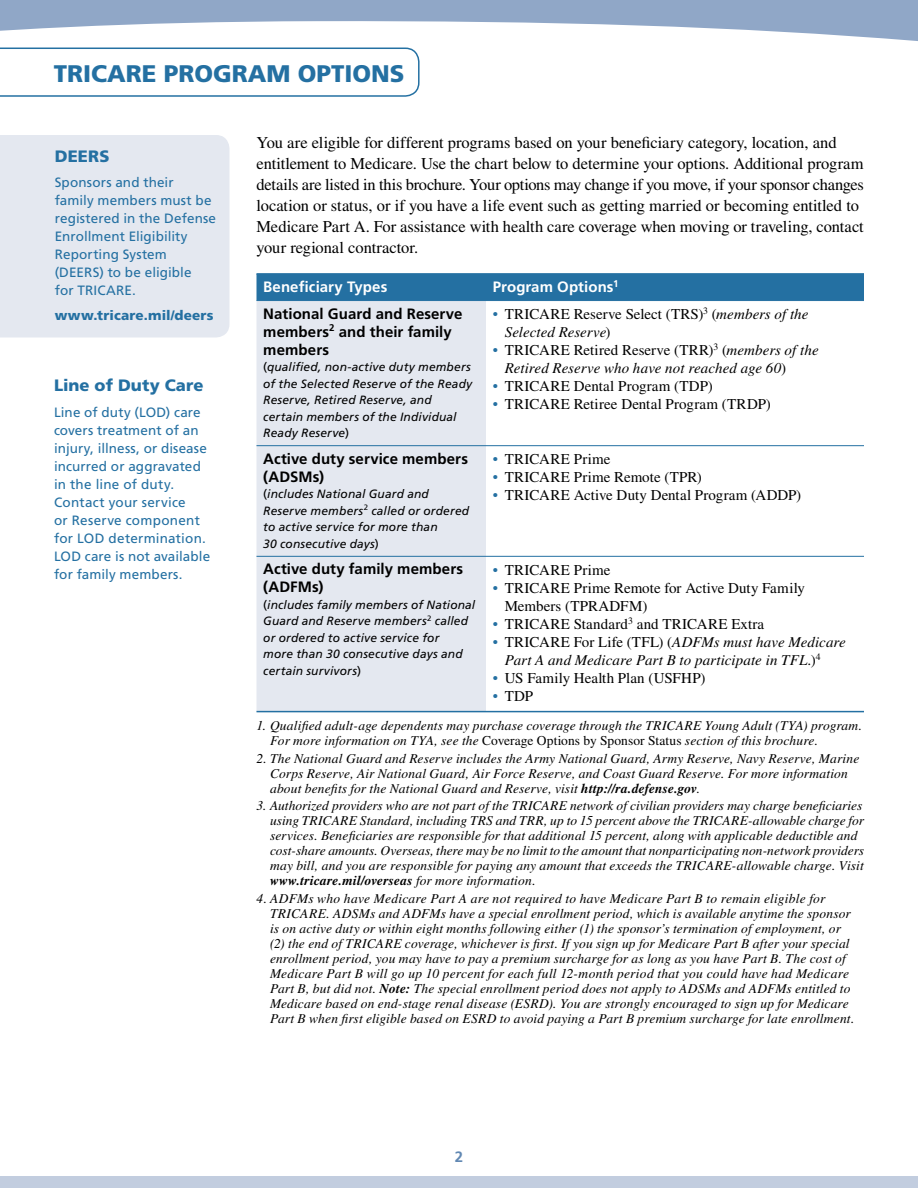
<style>
.page{position:relative;width:918px;height:1188px;background:#fff}
.page>*{position:absolute;margin:0;border:0;box-sizing:border-box;transform-origin:0 0}
.t1{font:900 24px "Frutiger LT";color:#2470a2}
.Body_Text{font:16.5px/21px "Times";letter-spacing:-.005em;color:#000}
.t2{font:900 16.5px "Frutiger LT";letter-spacing:.005em;color:#2470a2}
.Chart_Bulleted_Text{font:15px/18px "Times";letter-spacing:.01em;color:#000}
.Chart_Bulleted_Text-2{font:italic 15px/18px "Times";letter-spacing:.005em;color:#000}
.Chart_Heading__Sub{font:700 15px/18px "Frutiger LT";letter-spacing:.005em;color:#000}
.Chart_Heading_-_Sans{font:700 15px "Frutiger LT";letter-spacing:.005em;color:#fff}
.t3{font:700 15px "Frutiger LT";color:#6188b3}
.Footnote{font:italic 13.5px/15px "Times";letter-spacing:.01em;color:#000}
.Chart_Text{font:13.5px/18px "Frutiger LT";letter-spacing:.01em;color:#2470a2}
.Chart_Text-2{font:900 13.5px "Frutiger LT";letter-spacing:.01em;color:#2470a2}
.Chart_Heading__Sub-2{font:italic 12px/16.5px "Frutiger LT";letter-spacing:.015em;color:#000}
.s1{font-style:normal}
.s2{color:#2470a2}
.s3{font-style:italic}
.s4{font-style:normal;color:#2470a2}
.s5{font-weight:700}
</style>
<div class="page">
<svg style="left:0;top:0;width:918px;height:48px;fill:#90a7c7"></svg>
<div style="left:0;top:1177px;width:918px;height:11px;background:#c2cddf"></div>
<div style="left:0;top:135px;width:230px;height:203px;background:#e4e8f0"></div>
<div style="left:256px;top:275px;width:608px;height:25px;background:#2470a2"></div>
<svg style="left:256px;top:301px;width:230px;height:410px;background:#e5e8f0"></svg>
<hr style="left:256px;top:300px;width:230px;height:1px;background:#2470a2">
<hr style="left:486px;top:300px;width:378px;height:1px;background:#2470a2">
<hr style="left:256px;top:273px;width:230px;height:2px;background:#2470a2">
<hr style="left:486px;top:273px;width:378px;height:2px;background:#2470a2">
<hr style="left:256px;top:445px;width:230px;height:1px;background:#2470a2">
<hr style="left:486px;top:445px;width:378px;height:1px;background:#2470a2">
<hr style="left:256px;top:556px;width:230px;height:1px;background:#2470a2">
<hr style="left:486px;top:556px;width:378px;height:1px;background:#2470a2">
<hr style="left:256px;top:711px;width:230px;height:1px;background:#2470a2">
<hr style="left:486px;top:711px;width:378px;height:1px;background:#2470a2">
<svg style="left:0;top:48px;width:420px;height:49px"></svg>
<h2 class="t1" style="left:54px;top:59px;width:352px">TRICARE PROGRAM OPTIONS</h2>
<h3 class="t2" style="left:55px;top:146px;width:56px">DEERS</h3>
<p class="Chart_Text" style="left:55px;top:174px;width:163px">Sponsors and their family members must be registered in the Defense<br>Enrollment Eligibility<br>Reporting System (DEERS) to be eligible<br>for TRICARE.</p>
<p class="Chart_Text-2" style="left:55px;top:307px;width:160px">www.tricare.mil/deers</p>
<h3 class="t2" style="left:54px;top:375px;width:151px">Line of Duty Care</h3>
<p class="Chart_Text" style="left:54px;top:403px;width:158px">Line of duty (LOD) care covers treatment of an injury, illness, or disease incurred or aggravated in the line of duty.<br>Contact your service<br>or Reserve component for LOD determination.<br>LOD care is not available for family members.</p>
<p class="Body_Text" style="left:256px;top:132px;width:609px">You are eligible for different programs based on your beneficiary category, location, and entitlement to Medicare. Use the chart below to determine your options. Additional program details are listed in this brochure. Your options may change if you move, if your sponsor changes location or status, or if you have a life event such as getting married or becoming entitled to Medicare Part A. For assistance with health care coverage when moving or traveling, contact your regional contractor.</p>
<p class="Chart_Heading_-_Sans" style="left:263px;top:278px;width:126px">Beneficiary Types</p>
<p class="Chart_Heading_-_Sans" style="left:493px;top:278px;width:127px">Program Options<sup>1</sup></p>
<p class="Chart_Heading__Sub" style="left:263px;top:304px;width:201px">National Guard and Reserve members<sup>2</sup> and their family members</p>
<p class="Chart_Heading__Sub-2" style="left:263px;top:359px;width:210px"><span class="s1">(</span>qualified, non-active duty members of the Selected Reserve of the Ready<br>Reserve, Retired Reserve, and certain members of the Individual<br>Ready Reserve<span class="s1">)</span></p>
<p class="Chart_Bulleted_Text" style="left:505px;top:305px;width:305px;text-indent:-12px"><span class="s2">•</span> TRICARE Reserve Select (TRS)<sup>3</sup> (<span class="s3">members of the<br>Selected Reserve</span>)</p>
<p class="Chart_Bulleted_Text-2" style="left:505px;top:341px;width:315px;text-indent:-12px"><span class="s4">•</span> <span class="s1">TRICARE Retired Reserve (TRR)</span><sup>3</sup> <span class="s1">(</span>members of the<br>Retired Reserve who have not reached age 60<span class="s1">)</span></p>
<p class="Chart_Bulleted_Text" style="left:493px;top:377px;width:221px"><span class="s2">•</span> TRICARE Dental Program (TDP)</p>
<p class="Chart_Bulleted_Text" style="left:493px;top:395px;width:279px"><span class="s2">•</span> TRICARE Retiree Dental Program (TRDP)</p>
<p class="Chart_Heading__Sub" style="left:263px;top:450px;width:206px">Active duty service members (ADSMs)</p>
<p class="Chart_Heading__Sub-2" style="left:263px;top:486px;width:208px"><span class="s1">(</span>includes National Guard and<br>Reserve members<sup>2</sup> called or ordered to active service for more than<br>30 consecutive days<span class="s1">)</span></p>
<p class="Chart_Bulleted_Text" style="left:493px;top:450px;width:119px"><span class="s2">•</span> TRICARE Prime</p>
<p class="Chart_Bulleted_Text" style="left:493px;top:468px;width:211px"><span class="s2">•</span> TRICARE Prime Remote (TPR)</p>
<p class="Chart_Bulleted_Text" style="left:493px;top:486px;width:310px"><span class="s2">•</span> TRICARE Active Duty Dental Program (ADDP)</p>
<p class="Chart_Heading__Sub" style="left:263px;top:560px;width:201px">Active duty family members (ADFMs)</p>
<p class="Chart_Heading__Sub-2" style="left:263px;top:596px;width:214px"><span class="s1">(</span>includes family members of National<br>Guard and Reserve members<sup>2</sup> called or ordered to active service for<br>more than 30 consecutive days and certain survivors<span class="s1">)</span></p>
<p class="Chart_Bulleted_Text" style="left:493px;top:561px;width:119px"><span class="s2">•</span> TRICARE Prime</p>
<p class="Chart_Bulleted_Text" style="left:505px;top:579px;width:302px;text-indent:-12px"><span class="s2">•</span> TRICARE Prime Remote for Active Duty Family<br>Members (TPRADFM)</p>
<p class="Chart_Bulleted_Text" style="left:493px;top:615px;width:273px"><span class="s2">•</span> TRICARE Standard<sup>3</sup> and TRICARE Extra</p>
<p class="Chart_Bulleted_Text-2" style="left:505px;top:633px;width:343px;text-indent:-12px"><span class="s4">•</span> <span class="s1">TRICARE For Life (TFL) (</span>ADFMs must have Medicare<br>Part A and Medicare Part B to participate in TFL.<span class="s1">)</span><sup>4</sup></p>
<p class="Chart_Bulleted_Text" style="left:493px;top:669px;width:214px"><span class="s2">•</span> US Family Health Plan (USFHP)</p>
<p class="Chart_Bulleted_Text" style="left:493px;top:687px;width:42px"><span class="s2">•</span> TDP</p>
<p class="Footnote" style="left:270px;top:718px;width:594px;text-indent:-14px">1. Qualified adult-age dependents may purchase coverage through the TRICARE Young Adult (TYA) program.<br>For more information on TYA, see the <span class="s1">Coverage Options by Sponsor Status</span> section of this brochure.</p>
<p class="Footnote" style="left:270px;top:751px;width:591px;text-indent:-14px">2. The National Guard and Reserve includes the Army National Guard, Army Reserve, Navy Reserve, Marine<br>Corps Reserve, Air National Guard, Air Force Reserve, and Coast Guard Reserve. For more information about benefits for the National Guard and Reserve, visit <span class="s5">http://ra.defense.gov</span>.</p>
<p class="Footnote" style="left:270px;top:798px;width:595px;text-indent:-14px">3. Authorized providers who are not part of the TRICARE network of civilian providers may charge beneficiaries using TRICARE Standard, including TRS and TRR, up to 15 percent above the TRICARE-allowable charge for services. Beneficiaries are responsible for that additional 15 percent, along with applicable deductible and cost-share amounts. Overseas, there may be no limit to the amount that nonparticipating non-network providers may bill, and you are responsible for paying any amount that exceeds the TRICARE-allowable charge. Visit <span class="s5">www.tricare.mil/overseas</span> for more information.</p>
<p class="Footnote" style="left:270px;top:891px;width:586px;text-indent:-14px">4. ADFMs who have Medicare Part A are not required to have Medicare Part B to remain eligible for TRICARE. ADSMs and ADFMs have a special enrollment period, which is available anytime the sponsor is on active duty or within eight months following either (1) the sponsor’s termination of employment, or (2) the end of TRICARE coverage, whichever is first. If you sign up for Medicare Part B after your special enrollment period, you may have to pay a premium surcharge for as long as you have Part B. The cost of Medicare Part B will go up 10 percent for each full 12-month period that you could have had Medicare Part B, but did not. <span class="s5">Note:</span> The special enrollment period does not apply to ADSMs and ADFMs entitled to Medicare based on end-stage renal disease (ESRD). You are strongly encouraged to sign up for Medicare Part B when first eligible based on ESRD to avoid paying a Part B premium surcharge for late enrollment.</p>
<p class="t3" style="left:455px;top:1147px;width:10px">2</p>
</div>
